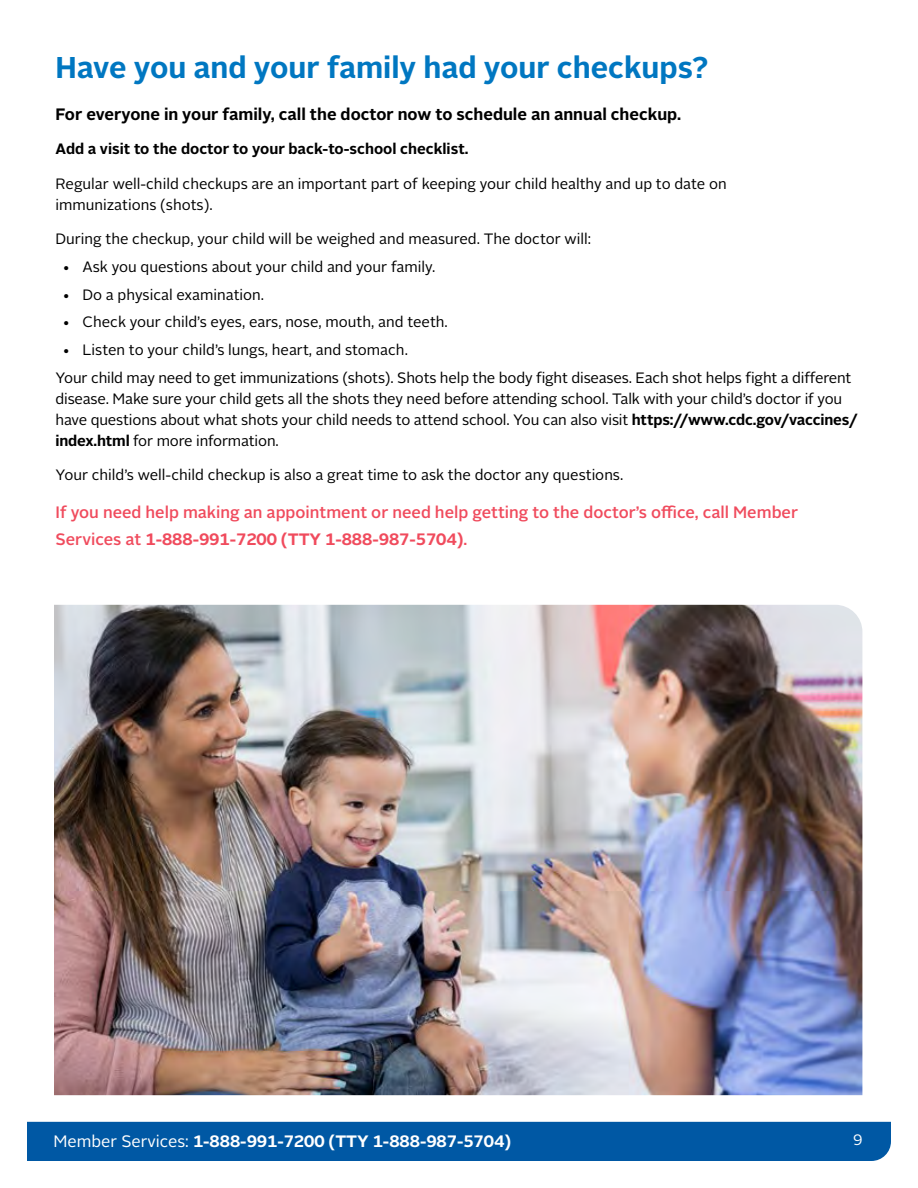
<style>
.page{position:relative;width:918px;height:1188px;background:#fff}
.page>*{position:absolute;margin:0;border:0;box-sizing:border-box;transform-origin:0 0}
.Header_Spanned{font:700 30px "Alright Sans";color:#0077c1}
.Call-out{font:500 16.5px/27px "Alright Sans";color:#f04b5d}
.Topic_Header_293_Spa{font:700 16.5px "Alright Sans";color:#000}
.t1{font:700 16.5px "Alright Sans";color:#fff}
.body_copy{font:15px/21px "Alright Sans";letter-spacing:-.01em;color:#000}
.Bullet_1{font:15px "Alright Sans";color:#000}
.Body_Copy_over_bulle{font:15px "Alright Sans";color:#000}
.body_copy-2{font:700 15px "Alright Sans";color:#000}
.t2{font:15px "Alright Sans";color:#fff}
.s1{font-weight:700}
.s2{font-weight:400}
</style>
<div class="page">
<div style="left:27px;top:1122px;width:864px;height:39px;background:#0058a4"></div>
<img style="left:54px;top:605px;width:808px;height:490px">
<p class="Header_Spanned" style="left:56px;top:47px;width:655px">Have you and your family had your checkups?</p>
<p class="Topic_Header_293_Spa" style="left:56px;top:102px;width:627px">For everyone in your family, call the doctor now to schedule an annual checkup.</p>
<p class="body_copy-2" style="left:56px;top:138px;width:415px">Add a visit to the doctor to your back-to-school checklist.</p>
<p class="body_copy" style="left:56px;top:173px;width:673px">Regular well-child checkups are an important part of keeping your child healthy and up to date on immunizations (shots).</p>
<p class="Body_Copy_over_bulle" style="left:56px;top:229px;width:537px">During the checkup, your child will be weighed and measured. The doctor will:</p>
<p class="Bullet_1" style="left:62px;top:256px;width:375px">• Ask you questions about your child and your family.</p>
<p class="Bullet_1" style="left:62px;top:284px;width:203px">• Do a physical examination.</p>
<p class="Bullet_1" style="left:62px;top:312px;width:387px">• Check your child’s eyes, ears, nose, mouth, and teeth.</p>
<p class="Bullet_1" style="left:62px;top:340px;width:347px">• Listen to your child’s lungs, heart, and stomach.</p>
<p class="body_copy" style="left:56px;top:367px;width:804px">Your child may need to get immunizations (shots). Shots help the body fight diseases. Each shot helps fight a different disease. Make sure your child gets all the shots they need before attending school. Talk with your child’s doctor if you have questions about what shots your child needs to attend school. You can also visit <span class="s1">https://www.cdc.gov/vaccines/ index.html</span> for more information.</p>
<p class="body_copy" style="left:56px;top:465px;width:569px">Your child’s well-child checkup is also a great time to ask the doctor any questions.</p>
<p class="Call-out" style="left:56px;top:499px;width:744px">If you need help making an appointment or need help getting to the doctor’s office, call Member<br>Services at <span class="s1">1-888-991-7200 (TTY 1-888-987-5704)</span>.</p>
<p class="t1" style="left:53px;top:1129px;width:459px"><span class="s2">Member Services:</span> 1-888-991-7200 (TTY 1-888-987-5704)</p>
<p class="t2" style="left:853px;top:1130px;width:11px">9</p>
</div>
